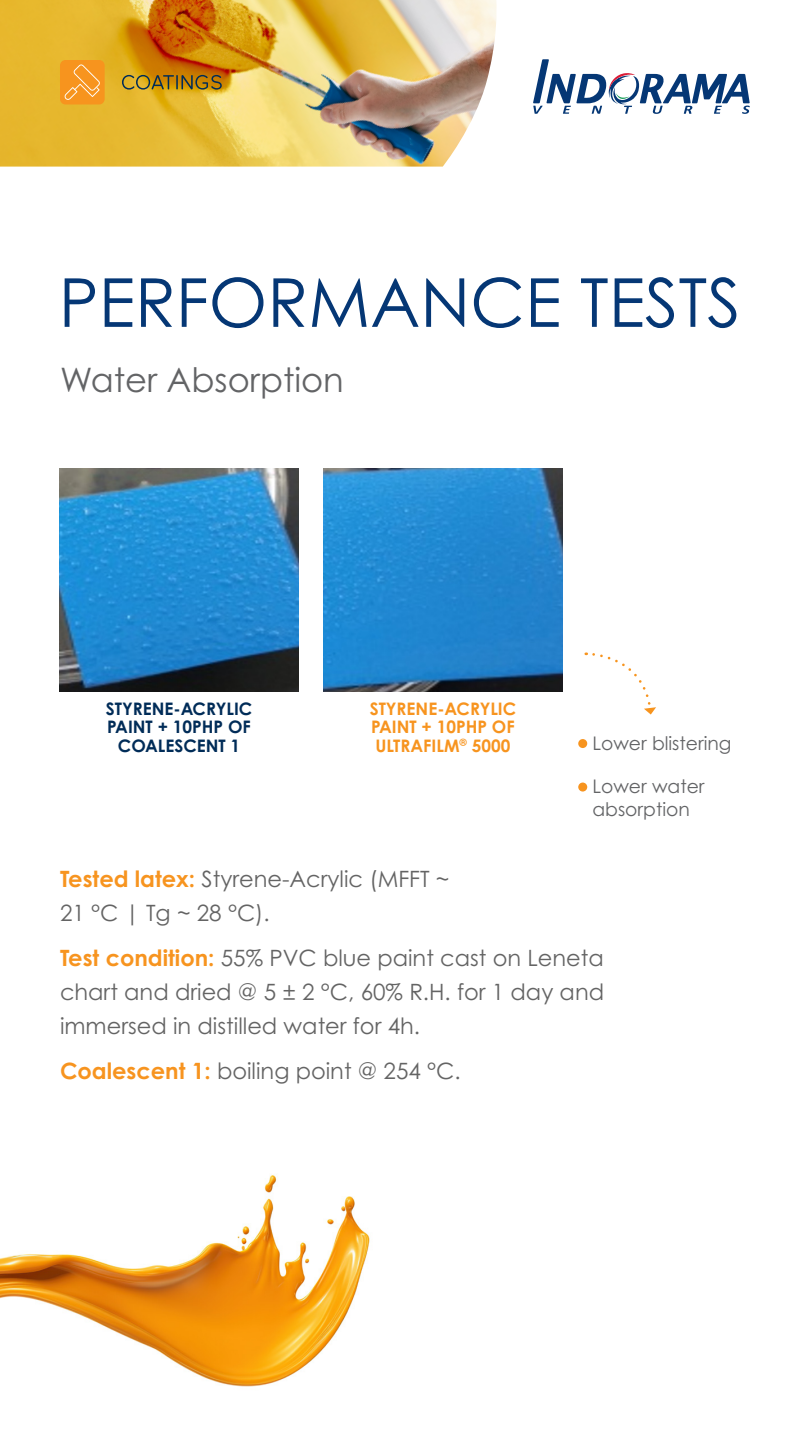
<style>
.page{position:relative;width:810px;height:1440px;background:#fff}
.page>*{position:absolute;margin:0;border:0;box-sizing:border-box;transform-origin:0 0}
.t1{font:67.5px "Century Gothic Pro";color:#053775}
.t2{font:33.75px "Century Gothic Pro";color:#636466}
.t3{font:22.5px/33.8px "Century Gothic Pro";color:#646464}
.t4{font:18.75px/22.5px "Century Gothic Pro";color:#636466}
.t5{font:700 17.25px/18.8px "Century Gothic Pro";color:#f7941f;text-align:justify}
.t6{font:700 17.25px/18.8px "Century Gothic Pro";color:#002c58;text-align:center}
.s1{font-weight:700;color:#f7941f}
</style>
<div class="page">
<img style="left:0;top:1175px;width:370px;height:212px">
<img style="left:323px;top:468px;width:240px;height:223px">
<img style="left:60px;top:468px;width:239px;height:224px">
<div style="left:578px;top:739px;width:9px;height:9px;background:#f7941f;border-radius:50%"></div>
<div style="left:578px;top:783px;width:9px;height:9px;background:#f7941f;border-radius:50%"></div>
<svg style="left:586px;top:652px;width:70px;height:63px"></svg>
<svg style="left:533px;top:59px;width:217px;height:55px"></svg>
<img style="left:0;top:0;width:497px;height:167px">
<div style="left:60px;top:60px;width:45px;height:44px;background:#f7941e;border-radius:6px"></div>
<svg style="left:122px;top:75px;width:100px;height:15px"></svg>
<svg style="left:64px;top:64px;width:36px;height:36px"></svg>
<h1 class="t1" style="left:59px;top:261px;width:684px">PERFORMANCE TESTS</h1>
<h2 class="t2" style="left:60px;top:359px;width:285px">Water Absorption</h2>
<p class="t6" style="left:106px;top:699px;width:148px">STYRENE-ACRYLIC<br>PAINT + 10PHP OF<br>COALESCENT 1</p>
<p class="t5" style="left:370px;top:699px;width:148px">STYRENE-ACRYLIC PAINT + 10PHP OF ULTRAFILM<sup>®</sup> 5000</p>
<p class="t4" style="left:592px;top:731px;width:141px">Lower blistering</p>
<p class="t4" style="left:592px;top:775px;width:114px">Lower water absorption</p>
<p class="t3" style="left:60px;top:862px;width:391px"><span class="s1">Tested latex:</span> Styrene-Acrylic (MFFT ~<br>21 °C | Tg ~ 28 °C).</p>
<p class="t3" style="left:60px;top:941px;width:546px;text-align:justify"><span class="s1">Test condition:</span> 55% PVC blue paint cast on Leneta chart and dried @ 5 ± 2 °C, 60% R.H. for 1 day and immersed in distilled water for 4h.</p>
<p class="t3" style="left:60px;top:1053px;width:402px"><span class="s1">Coalescent 1:</span> boiling point @ 254 °C.</p>
</div>
